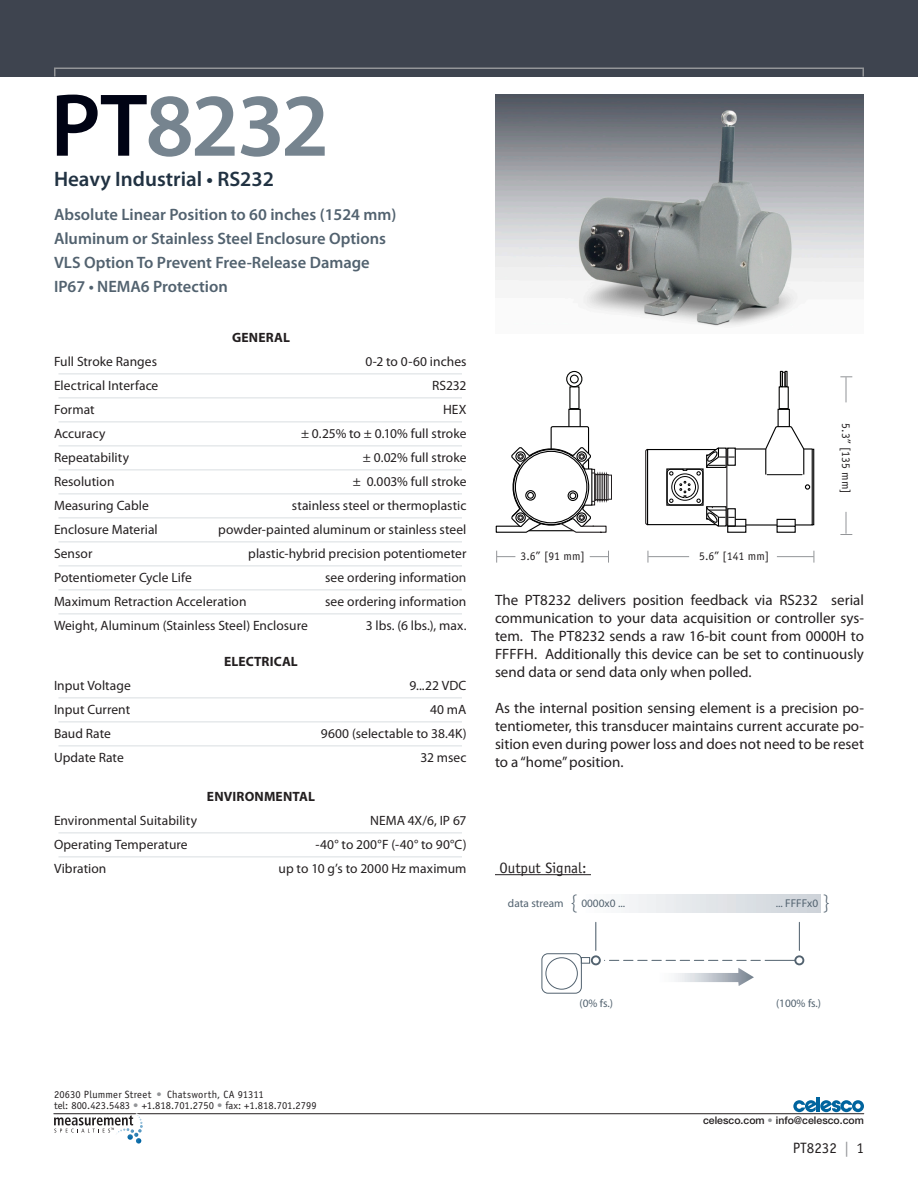
<style>
.page{position:relative;width:918px;height:1188px;background:#fff}
.page>*{position:absolute;margin:0;border:0;box-sizing:border-box;transform-origin:0 0}
.Model_Number{font:600 90px "Myriad Pro";letter-spacing:-.025em;color:#76848f}
.t1{font:300 22.65px "Myriad Pro";color:#52626f}
.Subheading{font:600 21px "Myriad Pro";color:#213242}
.Bullet_Points{font:600 16.5px "Myriad Pro";color:#52626f}
.Introduction{font:15px/18px "Myriad Pro";color:#231f20;text-align:justify}
.Illustration_Caption{font:15px "Officina Sans";color:#231f20}
.Page_Numbers-Odd{font:15px "Officina Sans";color:#231f20}
.Specs{font:13.5px "Myriad Pro";letter-spacing:.005em;color:#231f20}
.Specs_-_last_line{font:13.5px "Myriad Pro";color:#231f20}
.Specs_Heading{font:700 13.5px "Myriad Pro";letter-spacing:.015em;color:#231f20}
.t2{font:11.7px "Officina Sans";color:#231f20}
.t3{font:11.25px "Myriad Pro";color:#52626f}
.t4{font:10.5px "Officina Sans";color:#231f20}
.t5{font:10.5px "Officina Sans";letter-spacing:.02em;color:#231f20}
.t6{font:500 10.5px "Helvetica Neue";color:#231f20}
.s1{color:#000314}
.s2{font-weight:300;font-size:22.65px}
.s3{color:#939598}
</style>
<div class="page">
<hr style="left:54px;top:1113px;width:810px;height:1px;background:#231f20">
<hr style="left:817px;top:1098px;width:3px;height:14px;background:#00649e">
<svg style="left:793px;top:1100px;width:71px;height:12px"></svg>
<svg style="left:54px;top:1113px;width:89px;height:31px"></svg>
<img style="left:495px;top:94px;width:369px;height:232px">
<hr style="left:495px;top:874px;width:96px;height:1px;background:#231f20">
<div style="left:0;top:0;width:918px;height:76px;background:#3e444f"></div>
<div style="left:580px;top:895px;width:241px;height:18px;background:linear-gradient(to right,#fdfefe,#cdd2d8)"></div>
<svg style="left:675px;top:968px;width:79px;height:18px"></svg>
<div style="left:541px;top:953px;width:41px;height:41px;border:1px solid #52626f;border-radius:6px"></div>
<div style="left:545px;top:957px;width:33px;height:33px;border:1px solid #52626f;border-radius:50%"></div>
<div style="left:581px;top:957px;width:9px;height:7px;border:1px solid #52626f"></div>
<div style="left:591px;top:955px;width:10px;height:10px;border:2px solid #52626f;border-radius:50%"></div>
<div style="left:794px;top:955px;width:10px;height:10px;border:2px solid #52626f;border-radius:50%"></div>
<hr style="left:765px;top:960px;width:30px;height:1px;background:#52626f">
<svg style="left:604px;top:960px;width:156px;height:1px"></svg>
<svg style="left:596px;top:922px;width:1px;height:28px"></svg>
<svg style="left:799px;top:922px;width:1px;height:28px"></svg>
<hr style="left:648px;top:556px;width:41px;height:1px;background:#939598">
<hr style="left:777px;top:556px;width:37px;height:1px;background:#939598">
<svg style="left:814px;top:551px;width:1px;height:12px"></svg>
<svg style="left:648px;top:551px;width:1px;height:12px"></svg>
<svg style="left:496px;top:551px;width:19px;height:12px"></svg>
<svg style="left:590px;top:551px;width:19px;height:12px"></svg>
<svg style="left:840px;top:512px;width:12px;height:23px"></svg>
<svg style="left:840px;top:377px;width:12px;height:25px"></svg>
<svg style="left:783px;top:372px;width:2px;height:14px"></svg>
<div style="left:785px;top:371px;width:3px;height:16px;border:1px solid #040503"></div>
<div style="left:780px;top:371px;width:3px;height:16px;border:1px solid #040503"></div>
<svg style="left:566px;top:370px;width:17px;height:16px"></svg>
<hr style="left:746px;top:524px;width:31px;height:2px;background:#000">
<hr style="left:735px;top:448px;width:31px;height:2px;background:#000">
<svg style="left:645px;top:448px;width:4px;height:78px"></svg>
<div style="left:647px;top:449px;width:70px;height:76px;border:1px solid #000"></div>
<div style="left:777px;top:526px;width:19px;height:7px;border:1px solid #000"></div>
<div style="left:777px;top:519px;width:19px;height:8px;border:1px solid #000"></div>
<div style="left:812px;top:449px;width:2px;height:76px;border:1px solid #000"></div>
<svg style="left:764px;top:426px;width:49px;height:100px"></svg>
<div style="left:778px;top:409px;width:12px;height:18px;border:1px solid #000"></div>
<div style="left:666px;top:468px;width:38px;height:38px;border:1px solid #000"></div>
<div style="left:608px;top:475px;width:4px;height:25px;border:1px solid #231f20"></div>
<svg style="left:495px;top:426px;width:114px;height:107px"></svg>
<svg style="left:667px;top:447px;width:80px;height:86px"></svg>
<div style="left:569px;top:386px;width:11px;height:23px;border:1px solid #040503"></div>
<div style="left:779px;top:386px;width:10px;height:23px;border:1px solid #040503"></div>
<hr style="left:58px;top:374px;width:404px;height:1px;background:#d9dfe1">
<hr style="left:58px;top:398px;width:404px;height:1px;background:#d9dfe1">
<hr style="left:58px;top:422px;width:404px;height:1px;background:#d9dfe1">
<hr style="left:58px;top:446px;width:404px;height:1px;background:#d9dfe1">
<hr style="left:58px;top:470px;width:404px;height:1px;background:#d9dfe1">
<hr style="left:58px;top:494px;width:404px;height:1px;background:#d9dfe1">
<hr style="left:58px;top:518px;width:404px;height:1px;background:#d9dfe1">
<hr style="left:58px;top:542px;width:404px;height:1px;background:#d9dfe1">
<hr style="left:58px;top:566px;width:404px;height:1px;background:#d9dfe1">
<hr style="left:58px;top:590px;width:404px;height:1px;background:#d9dfe1">
<hr style="left:58px;top:614px;width:404px;height:1px;background:#d9dfe1">
<hr style="left:58px;top:698px;width:404px;height:1px;background:#d9dfe1">
<hr style="left:58px;top:722px;width:404px;height:1px;background:#d9dfe1">
<hr style="left:58px;top:746px;width:404px;height:1px;background:#d9dfe1">
<hr style="left:58px;top:832px;width:404px;height:1px;background:#d9dfe1">
<hr style="left:58px;top:856px;width:404px;height:1px;background:#d9dfe1">
<div style="left:54px;top:68px;width:810px;height:9px;border:2px solid #939598"></div>
<p class="Model_Number" style="left:50px;top:68px;width:280px"><span class="s1">PT</span>8232</p>
<p class="Subheading" style="left:54px;top:165px;width:222px">Heavy Industrial • RS232</p>
<p class="Bullet_Points" style="left:54px;top:204px;width:344px">Absolute Linear Position to 60 inches (1524 mm)</p>
<p class="Bullet_Points" style="left:54px;top:228px;width:333px">Aluminum or Stainless Steel Enclosure Options</p>
<p class="Bullet_Points" style="left:54px;top:252px;width:317px">VLS Option To Prevent Free-Release Damage</p>
<p class="Bullet_Points" style="left:54px;top:276px;width:175px">IP67 • NEMA6 Protection</p>
<p class="Specs_Heading" style="left:232px;top:329px;width:59px">GENERAL</p>
<p class="Specs" style="left:54px;top:353px;width:105px">Full Stroke Ranges</p>
<p class="Specs" style="left:365px;top:353px;width:103px">0-2 to 0-60 inches</p>
<p class="Specs" style="left:54px;top:377px;width:106px">Electrical Interface</p>
<p class="Specs" style="left:432px;top:377px;width:36px">RS232</p>
<p class="Specs" style="left:54px;top:401px;width:42px">Format</p>
<p class="Specs" style="left:443px;top:401px;width:25px">HEX</p>
<p class="Specs" style="left:54px;top:425px;width:53px">Accuracy</p>
<p class="Specs" style="left:301px;top:425px;width:167px">± 0.25% to ± 0.10% full stroke</p>
<p class="Specs" style="left:54px;top:449px;width:77px">Repeatability</p>
<p class="Specs" style="left:363px;top:449px;width:105px">± 0.02% full stroke</p>
<p class="Specs" style="left:54px;top:473px;width:62px">Resolution</p>
<p class="Specs" style="left:353px;top:473px;width:115px">± 0.003% full stroke</p>
<p class="Specs" style="left:54px;top:497px;width:97px">Measuring Cable</p>
<p class="Specs" style="left:292px;top:497px;width:176px">stainless steel or thermoplastic</p>
<p class="Specs" style="left:54px;top:521px;width:105px">Enclosure Material</p>
<p class="Specs" style="left:218px;top:521px;width:250px">powder-painted aluminum or stainless steel</p>
<p class="Specs" style="left:54px;top:545px;width:40px">Sensor</p>
<p class="Specs" style="left:248px;top:545px;width:220px">plastic-hybrid precision potentiometer</p>
<p class="Specs" style="left:54px;top:569px;width:139px">Potentiometer Cycle Life</p>
<p class="Specs" style="left:325px;top:569px;width:143px">see ordering information</p>
<p class="Specs" style="left:54px;top:593px;width:194px">Maximum Retraction Acceleration</p>
<p class="Specs" style="left:325px;top:593px;width:143px">see ordering information</p>
<p class="Specs_-_last_line" style="left:54px;top:617px;width:255px">Weight, Aluminum (Stainless Steel) Enclosure</p>
<p class="Specs_-_last_line" style="left:366px;top:617px;width:102px">3 lbs. (6 lbs.), max.</p>
<p class="Specs_Heading" style="left:224px;top:653px;width:75px">ELECTRICAL</p>
<p class="Specs" style="left:54px;top:677px;width:78px">Input Voltage</p>
<p class="Specs" style="left:410px;top:677px;width:58px">9...22 VDC</p>
<p class="Specs" style="left:54px;top:701px;width:78px">Input Current</p>
<p class="Specs" style="left:430px;top:701px;width:38px">40 mA</p>
<p class="Specs" style="left:54px;top:725px;width:58px">Baud Rate</p>
<p class="Specs" style="left:321px;top:725px;width:147px">9600 (selectable to 38.4K)</p>
<p class="Specs_-_last_line" style="left:54px;top:749px;width:71px">Update Rate</p>
<p class="Specs_-_last_line" style="left:420px;top:749px;width:48px">32 msec</p>
<p class="Specs_Heading" style="left:207px;top:788px;width:109px">ENVIRONMENTAL</p>
<p class="Specs" style="left:54px;top:812px;width:145px">Environmental Suitability</p>
<p class="Specs" style="left:370px;top:812px;width:98px">NEMA 4X/6, IP 67</p>
<p class="Specs" style="left:54px;top:836px;width:135px">Operating Temperature</p>
<p class="Specs" style="left:315px;top:836px;width:153px">-40° to 200°F (-40° to 90°C)</p>
<p class="Specs_-_last_line" style="left:54px;top:860px;width:54px">Vibration</p>
<p class="Specs_-_last_line" style="left:279px;top:860px;width:189px">up to 10 g’s to 2000 Hz maximum</p>
<p class="t2" style="left:521px;top:549px;width:66px">3.6” [91 mm]</p>
<p class="t2" style="left:699px;top:549px;width:72px">5.6” [141 mm]</p>
<p class="t2" style="left:853px;top:423px;width:72px;rotate:90deg">5.3” [135 mm]</p>
<p class="Introduction" style="left:495px;top:591px;width:371px">The PT8232 delivers position feedback via RS232 serial communication to your data acquisition or controller sys&shy;tem. The PT8232 sends a raw 16-bit count from 0000H to FFFFH. Additionally this device can be set to continuously send data or send data only when polled.</p>
<p class="Introduction" style="left:495px;top:699px;width:371px">As the internal position sensing element is a precision po&shy;tentiometer, this transducer maintains current accurate po&shy;sition even during power loss and does not need to be reset to a “home” position.</p>
<p class="Illustration_Caption" style="left:500px;top:859px;width:88px">Output Signal:</p>
<p class="t3" style="left:508px;top:896px;width:119px">data stream <span class="s2">{</span> 0000x0 ...</p>
<p class="t3" style="left:776px;top:896px;width:44px">... FFFFx0</p>
<p class="t1" style="left:824px;top:889px;width:7px">}</p>
<p class="t5" style="left:54px;top:1088px;width:211px">20630 Plummer Street <span class="s3">•</span> Chatsworth, CA 91311</p>
<p class="t4" style="left:54px;top:1099px;width:264px">tel: 800.423.5483 <span class="s3">•</span> +1.818.701.2750 <span class="s3">•</span> fax: +1.818.701.2799</p>
<p class="t3" style="left:580px;top:996px;width:35px">(0% fs.)</p>
<p class="t3" style="left:776px;top:996px;width:47px">(100% fs.)</p>
<p class="t6" style="left:703px;top:1114px;width:162px">celesco.com <span class="s3">•</span> info@celesco.com</p>
<p class="Page_Numbers-Odd" style="left:793px;top:1139px;width:73px">PT8232 <span class="s3">|</span> 1</p>
</div>
